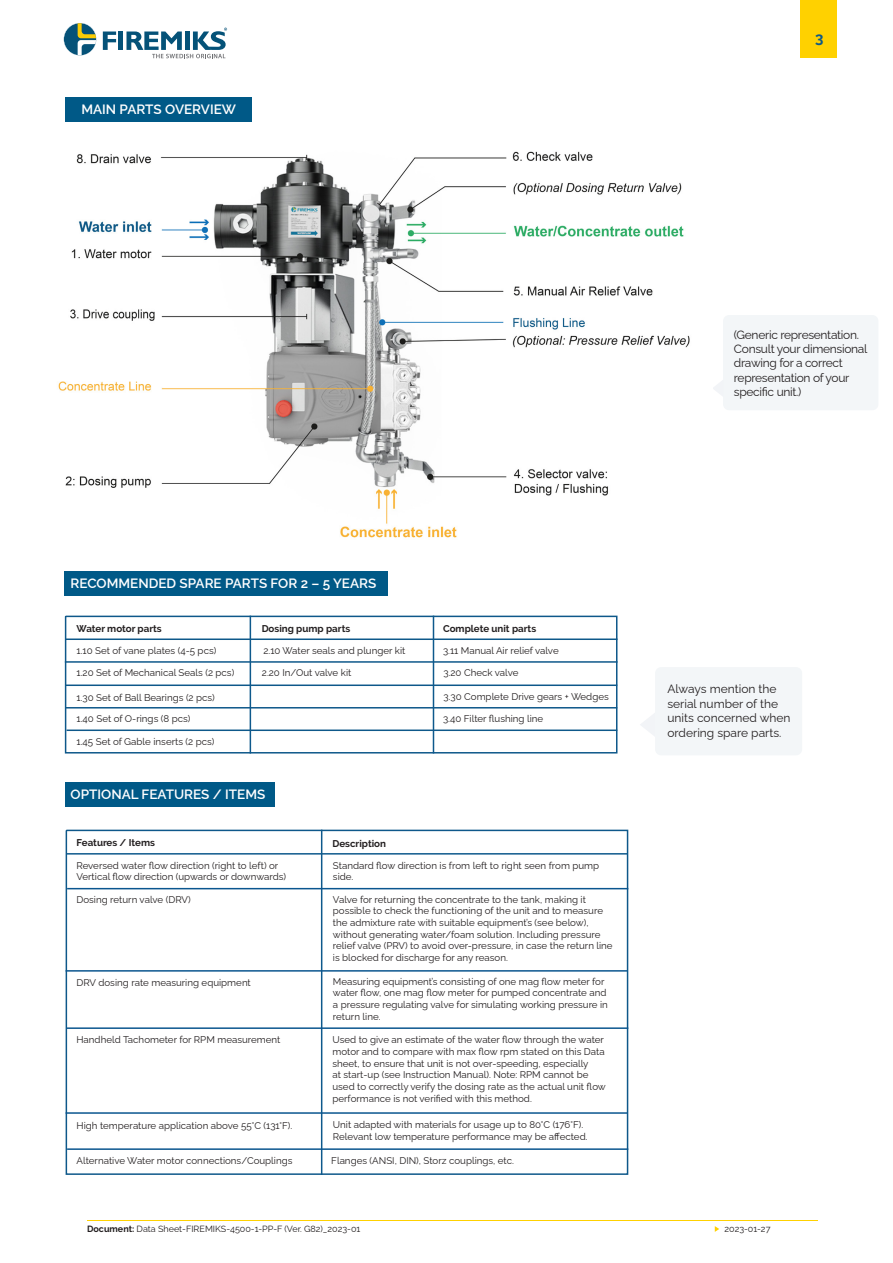
<style>
.page{position:relative;width:893px;height:1263px;background:#fff}
.page>*{position:absolute;margin:0;border:0;box-sizing:border-box;transform-origin:0 0}
.t1{font:700 15px "Raleway";color:#0c5989}
.t2{font:600 13.5px "Raleway";color:#fff}
.t3{font:12px/14.4px "Raleway";letter-spacing:-.025em;color:#231f20}
.t4{font:12px/14.4px "Raleway";color:#231f20}
.t5{font:9.75px/11.7px "Raleway";color:#231f20}
.t6{font:700 9.75px "Raleway";color:#231f20}
.t7{font:9px "Raleway";color:#231f20}
.s1{font-weight:700}
</style>
<div class="page">
<hr style="left:88px;top:1220px;width:730px;height:1px;background:#ffd100">
<div style="left:800px;top:0;width:37px;height:58px;background:#ffd100"></div>
<svg style="left:64px;top:23px;width:32px;height:33px"></svg>
<svg style="left:103px;top:28px;width:124px;height:30px"></svg>
<svg style="left:715px;top:1226px;width:4px;height:6px"></svg>
<div style="left:65px;top:97px;width:186px;height:25px;background:#005987"></div>
<svg style="left:713px;top:380px;width:10px;height:16px"></svg>
<div style="left:723px;top:315px;width:155px;height:95px;background:#f3f6f8;border-radius:6px"></div>
<div style="left:65px;top:571px;width:323px;height:25px;background:#005987"></div>
<svg style="left:64px;top:615px;width:554px;height:139px"></svg>
<hr style="left:66px;top:638px;width:551px;height:2px;background:#0e588a">
<hr style="left:65px;top:661px;width:552px;height:2px;background:#0e588a">
<hr style="left:66px;top:684px;width:551px;height:2px;background:#0e588a">
<hr style="left:66px;top:707px;width:551px;height:1px;background:#0e588a">
<hr style="left:67px;top:729px;width:550px;height:2px;background:#0e588a">
<hr style="left:250px;top:616px;width:1px;height:137px;background:#0e598c">
<hr style="left:433px;top:616px;width:1px;height:137px;background:#0e598c">
<svg style="left:640px;top:713px;width:15px;height:23px"></svg>
<div style="left:655px;top:667px;width:147px;height:88px;background:#f3f6f8;border-radius:6px"></div>
<div style="left:65px;top:782px;width:210px;height:25px;background:#005987"></div>
<svg style="left:65px;top:829px;width:564px;height:346px"></svg>
<hr style="left:321px;top:830px;width:1px;height:345px;background:#0e598c">
<hr style="left:66px;top:853px;width:561px;height:1px;background:#0e598c">
<hr style="left:67px;top:888px;width:561px;height:1px;background:#0b568f">
<hr style="left:66px;top:970px;width:561px;height:1px;background:#0b568f">
<hr style="left:66px;top:1027px;width:562px;height:2px;background:#0b568f">
<hr style="left:66px;top:1112px;width:561px;height:2px;background:#0b568f">
<hr style="left:67px;top:1148px;width:561px;height:2px;background:#0b568f">
<img style="left:58px;top:151px;width:632px;height:387px">
<p class="t2" style="left:81px;top:99px;width:156px">MAIN PARTS OVERVIEW</p>
<p class="t1" style="left:815px;top:29px;width:10px">3</p>
<p class="t3" style="left:734px;top:326px;width:135px">(Generic representation.<br>Consult your dimensional drawing for a correct representation of your specific unit.)</p>
<p class="t2" style="left:71px;top:573px;width:307px">RECOMMENDED SPARE PARTS FOR 2 – 5 YEARS</p>
<p class="t6" style="left:77px;top:623px;width:87px">Water motor parts</p>
<p class="t6" style="left:262px;top:623px;width:90px">Dosing pump parts</p>
<p class="t6" style="left:443px;top:623px;width:95px">Complete unit parts</p>
<p class="t5" style="left:77px;top:643px;width:141px">1.10 Set of vane plates (4-5 pcs)</p>
<p class="t5" style="left:263px;top:643px;width:144px">2.10 Water seals and plunger kit</p>
<p class="t5" style="left:443px;top:643px;width:117px">3.11 Manual Air relief valve</p>
<p class="t5" style="left:77px;top:666px;width:159px">1.20 Set of Mechanical Seals (2 pcs)</p>
<p class="t5" style="left:76px;top:690px;width:140px">1.30 Set of Ball Bearings (2 pcs)</p>
<p class="t5" style="left:77px;top:711px;width:115px">1.40 Set of O-rings (8 pcs)</p>
<p class="t5" style="left:77px;top:734px;width:139px">1.45 Set of Gable inserts (2 pcs)</p>
<p class="t5" style="left:262px;top:666px;width:91px">2.20 In/Out valve kit</p>
<p class="t5" style="left:443px;top:666px;width:77px">3.20 Check valve</p>
<p class="t5" style="left:443px;top:689px;width:167px">3.30 Complete Drive gears + Wedges</p>
<p class="t5" style="left:443px;top:711px;width:102px">3.40 Filter flushing line</p>
<p class="t2" style="left:71px;top:784px;width:196px">OPTIONAL FEATURES / ITEMS</p>
<p class="t6" style="left:77px;top:837px;width:80px">Features / Items</p>
<p class="t6" style="left:332px;top:838px;width:55px">Description</p>
<p class="t5" style="left:76px;top:858px;width:211px">Reversed water flow direction (right to left) or<br>Vertical flow direction (upwards or downwards)</p>
<p class="t5" style="left:333px;top:858px;width:268px">Standard flow direction is from left to right seen from pump side.</p>
<p class="t5" style="left:76px;top:892px;width:116px">Dosing return valve (DRV)</p>
<p class="t5" style="left:333px;top:892px;width:281px">Valve for returning the concentrate to the tank, making it possible to check the functioning of the unit and to measure the admixture rate with suitable equipment’s (see below), without generating water/foam solution. Including pressure relief valve (PRV) to avoid over-pressure, in case the return line is blocked for discharge for any reason.</p>
<p class="t5" style="left:76px;top:976px;width:176px">DRV dosing rate measuring equipment</p>
<p class="t5" style="left:333px;top:974px;width:276px">Measuring equipment’s consisting of one mag flow meter for water flow, one mag flow meter for pumped concentrate and a pressure regulating valve for simulating working pressure in return line.</p>
<p class="t5" style="left:332px;top:1033px;width:275px">Used to give an estimate of the water flow through the water motor and to compare with max flow rpm stated on this Data sheet, to ensure that unit is not over-speeding, especially<br>at start-up (see Instruction Manual). Note: RPM cannot be used to correctly verify the dosing rate as the actual unit flow performance is not verified with this method.</p>
<p class="t5" style="left:333px;top:1118px;width:256px">Unit adapted with materials for usage up to 80°C (176°F).<br>Relevant low temperature performance may be affected.</p>
<p class="t5" style="left:331px;top:1153px;width:184px">Flanges (ANSI, DIN), Storz couplings, etc.</p>
<p class="t5" style="left:76px;top:1033px;width:205px">Handheld Tachometer for RPM measurement</p>
<p class="t5" style="left:76px;top:1118px;width:217px">High temperature application above 55°C (131°F).</p>
<p class="t5" style="left:76px;top:1154px;width:217px">Alternative Water motor connections/Couplings</p>
<p class="t4" style="left:667px;top:681px;width:125px">Always mention the serial number of the units concerned when ordering spare parts.</p>
<p class="t7" style="left:87px;top:1222px;width:275px"><span class="s1">Document:</span> Data Sheet-FIREMIKS-4500-1-PP-F (Ver. G82)_2023-01</p>
<p class="t7" style="left:724px;top:1221px;width:48px">2023-01-27</p>
</div>
